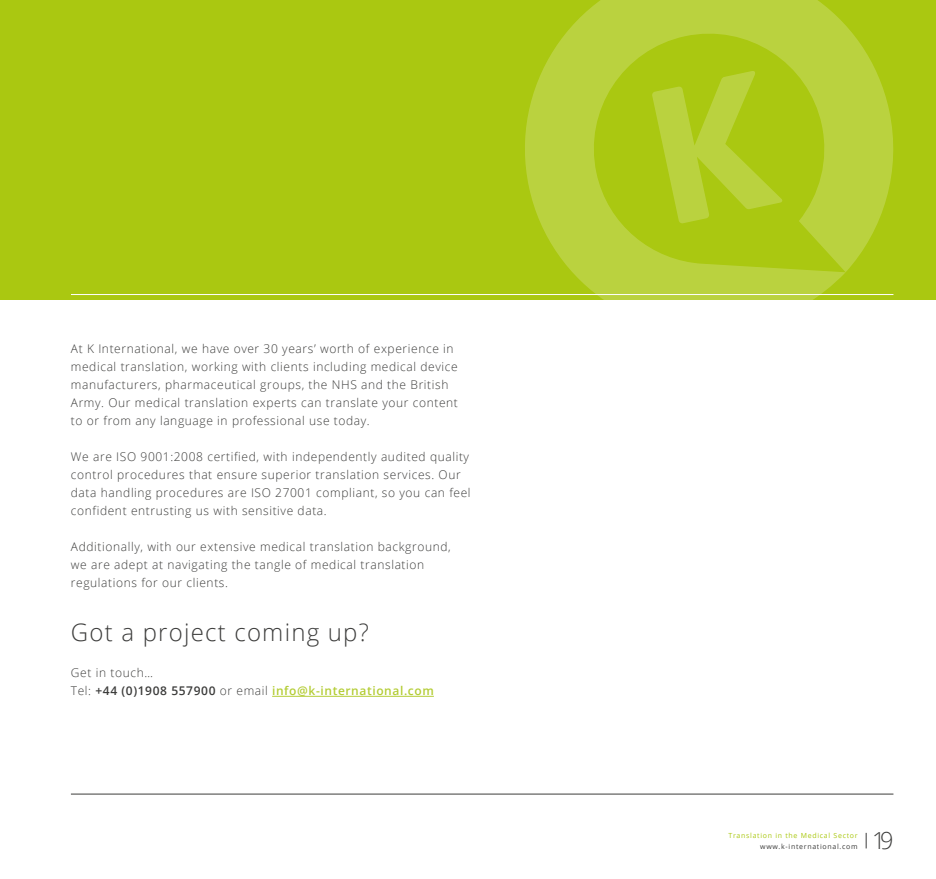
<style>
.page{position:relative;width:936px;height:879px;background:#fff}
.page>*{position:absolute;margin:0;border:0;box-sizing:border-box;transform-origin:0 0}
.t1{font:300 24px "Open Sans";letter-spacing:.05em;color:#3c3c3b}
.t2{font:300 23.5px "Open Sans";color:#3c3c3b}
.t3{font:300 12px/18px "Open Sans";letter-spacing:.05em;color:#3c3c3b}
.t4{font:600 12px/18px "Open Sans";letter-spacing:.05em;color:#b4cd36}
.t5{font:7px "Open Sans";letter-spacing:.1em;color:#aac811}
.t6{font:7px "Open Sans";letter-spacing:.1em;color:#3c3c3b}
.s1{font-weight:300;color:#3c3c3b}
.s2{color:#3c3c3b}
</style>
<div class="page">
<hr style="left:71px;top:794px;width:822px;height:1px;background:#3c3c3b">
<svg style="left:865px;top:833px;width:1px;height:15px"></svg>
<div style="left:0;top:0;width:935px;height:299px;background:#aac811"></div>
<hr style="left:272px;top:696px;width:162px;height:1px;background:#b4cd36">
<hr style="left:71px;top:294px;width:822px;height:1px;background:#fff">
<svg style="left:508px;top:0;width:393px;height:300px;fill:#bad23f"></svg>
<p class="t3" style="left:71px;top:340px;width:388px">At K International, we have over 30 years’ worth of experience in medical translation, working with clients including medical device manufacturers, pharmaceutical groups, the NHS and the British Army. Our medical translation experts can translate your content to or from any language in professional use today.</p>
<p class="t3" style="left:71px;top:448px;width:401px">We are ISO 9001:2008 certified, with independently audited quality control procedures that ensure superior translation services. Our data handling procedures are ISO 27001 compliant, so you can feel confident entrusting us with sensitive data.</p>
<p class="t3" style="left:71px;top:538px;width:381px">Additionally, with our extensive medical translation background, we are adept at navigating the tangle of medical translation regulations for our clients.</p>
<h1 class="t1" style="left:71px;top:616px;width:299px">Got a project coming up?</h1>
<p class="t4" style="left:71px;top:664px;width:364px"><span class="s1">Get in touch…<br>Tel:</span> <span class="s2">+44 (0)1908 557900</span> <span class="s1">or email</span> info@k-international.com</p>
<p class="t5" style="left:728px;top:830px;width:131px">Translation in the Medical Sector</p>
<p class="t6" style="left:760px;top:841px;width:99px">www.k-international.com</p>
<h2 class="t2" style="left:871px;top:824px;width:23px">19</h2>
</div>
